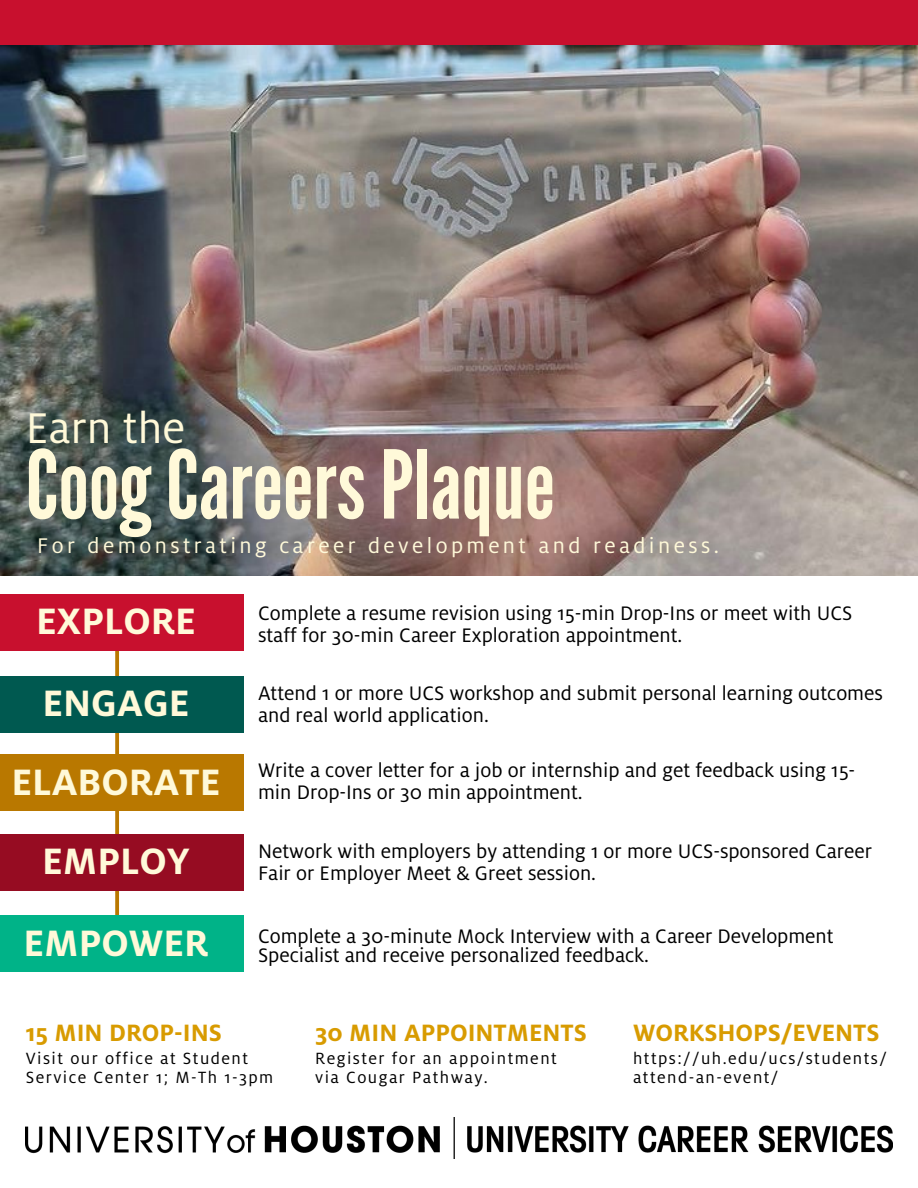
<style>
.page{position:relative;width:918px;height:1188px;background:#fff}
.page>*{position:absolute;margin:0;border:0;box-sizing:border-box;transform-origin:0 0}
.t1{font:94.5px "League Gothic";color:#fff9d9}
.t2{font:47.55px "Milo OT";color:#fff9d9}
.t3{font:700 40.65px/78.3px "Milo OT";color:#fff9d9;text-align:center}
.t4{font:700 26.25px "Milo OT";color:#d89b00}
.t5{font:23.55px "Milo OT";letter-spacing:.145em;color:#fff9d9}
.t6{font:21.6px/22px "Milo OT";color:#000}
.t7{font:18px/18.9px "Milo OT";letter-spacing:.08em;color:#000}
</style>
<div class="page">
<img style="left:0;top:45px;width:918px;height:531px">
<img style="left:26px;top:1118px;width:866px;height:40px">
<div style="left:0;top:0;width:918px;height:45px;background:#c8102e"></div>
<svg style="left:115px;top:650px;width:4px;height:265px"></svg>
<div style="left:0;top:676px;width:244px;height:57px;background:#005950"></div>
<div style="left:0;top:755px;width:244px;height:56px;background:#b97800"></div>
<div style="left:0;top:834px;width:244px;height:57px;background:#960c22"></div>
<div style="left:0;top:915px;width:244px;height:57px;background:#00b388"></div>
<div style="left:0;top:594px;width:244px;height:56px;background:#c8102e"></div>
<h2 class="t2" style="left:26px;top:405px;width:161px">Earn the</h2>
<h1 class="t1" style="left:26px;top:430px;width:531px">CoogCareersPlaque</h1>
<p class="t5" style="left:37px;top:535px;width:683px">For demonstrating career development and readiness.</p>
<h3 class="t3" style="left:36px;top:583px;width:162px">EXPLORE</h3>
<h3 class="t3" style="left:12px;top:665px;width:210px">ENGAGE<br>ELABORATE</h3>
<h3 class="t3" style="left:42px;top:823px;width:149px">EMPLOY</h3>
<h3 class="t3" style="left:23px;top:904px;width:187px">EMPOWER</h3>
<p class="t4" style="left:26px;top:1020px;width:198px">15 MIN DROP-INS</p>
<p class="t6" style="left:258px;top:602px;width:596px">Complete a resume revision using 15-min Drop-Ins or meet with UCS staff for 30-min Career Exploration appointment.</p>
<p class="t6" style="left:258px;top:683px;width:626px">Attend 1 or more UCS workshop and submit personal learning outcomes and real world application.</p>
<p class="t6" style="left:258px;top:760px;width:599px">Write a cover letter for a job or internship and get feedback using 15- min Drop-Ins or 30 min appointment.</p>
<p class="t6" style="left:258px;top:841px;width:616px">Network with employers by attending 1 or more UCS-sponsored Career<br>Fair or Employer Meet &amp; Greet session.</p>
<p class="t6" style="left:258px;top:927px;width:577px;line-height:19px">Complete a 30-minute Mock Interview with a Career Development<br>Specialist and receive personalized feedback.</p>
<p class="t4" style="left:315px;top:1020px;width:273px">30 MIN APPOINTMENTS</p>
<p class="t4" style="left:633px;top:1020px;width:248px">WORKSHOPS/EVENTS</p>
<p class="t7" style="left:26px;top:1049px;width:249px">Visit our office at Student<br>Service Center 1; M-Th 1-3pm</p>
<p class="t7" style="left:315px;top:1049px;width:243px">Register for an appointment via Cougar Pathway.</p>
<p class="t7" style="left:633px;top:1049px;width:255px">https://uh.edu/ucs/students/ attend-an-event/</p>
</div>
